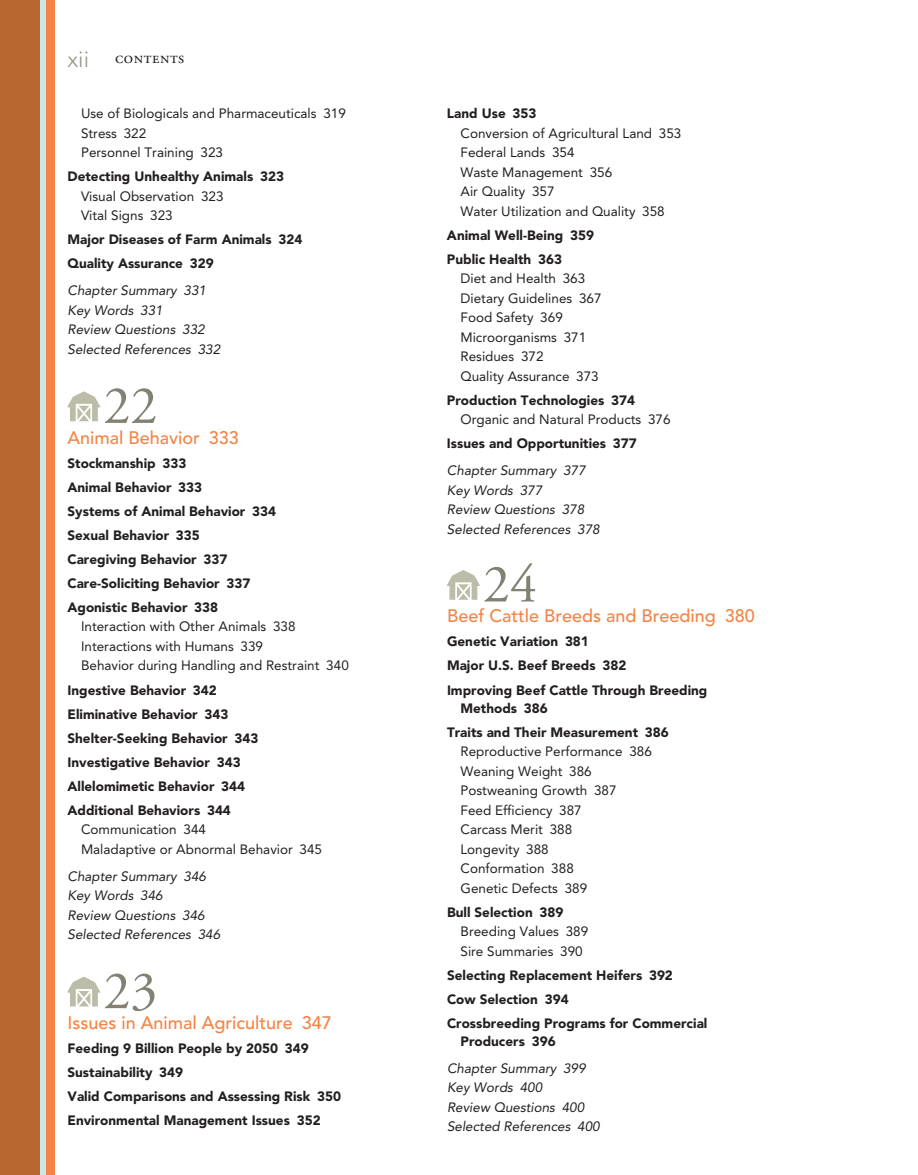
<style>
.page{position:relative;width:918px;height:1175px;background:#fff}
.page>*{position:absolute;margin:0;border:0;box-sizing:border-box;transform-origin:0 0}
.t1{font:54px "Adobe Garamond Pro";color:#828173}
.t2{font:300 22.5px "Avenir LT Std";color:#959384}
.t3{font:500 18px "Avenir LT Std";color:#f58345}
.t4{font:16.5px "Adobe Garamond Pro";letter-spacing:.035em;color:#231f20}
.t5{font:900 13.5px/24px "Avenir LT Std";color:#231f20}
.t6{font:13.5px/19.5px "Avenir LT Std";color:#231f20}
.t7{font:italic 13.5px/19.5px "Avenir LT Std";color:#231f20}
</style>
<div class="page">
<div style="left:0;top:0;width:55px;height:1174px;background:#f58345"></div>
<div style="left:0;top:0;width:46px;height:1174px;background:#c9e8e6"></div>
<div style="left:0;top:0;width:40px;height:1174px;background:#b96730"></div>
<svg style="left:67px;top:391px;width:34px;height:30px"></svg>
<svg style="left:67px;top:976px;width:34px;height:30px"></svg>
<svg style="left:447px;top:570px;width:33px;height:30px"></svg>
<p class="t2" style="left:68px;top:46px;width:23px">xii</p>
<p class="t4" style="left:115px;top:48px;width:71px">contents</p>
<p class="t6" style="left:81px;top:104px;width:266px">Use of Biologicals and Pharmaceuticals 319<br>Stress 322<br>Personnel Training 323</p>
<p class="t5" style="left:68px;top:164px;width:218px">Detecting Unhealthy Animals 323</p>
<p class="t6" style="left:81px;top:186px;width:144px">Visual Observation 323<br>Vital Signs 323</p>
<p class="t5" style="left:67px;top:227px;width:236px">Major Diseases of Farm Animals 324<br>Quality Assurance 329</p>
<p class="t7" style="left:68px;top:281px;width:154px">Chapter Summary 331<br>Key Words 331<br>Review Questions 332<br>Selected References 332</p>
<h1 class="t1" style="left:103px;top:373px;width:55px">22</h1>
<h3 class="t3" style="left:68px;top:427px;width:173px">Animal Behavior 333</h3>
<p class="t5" style="left:67px;top:451px;width:210px">Stockmanship 333<br>Animal Behavior 333<br>Systems of Animal Behavior 334<br>Sexual Behavior 335<br>Caregiving Behavior 337<br>Care-Soliciting Behavior 337<br>Agonistic Behavior 338</p>
<p class="t6" style="left:81px;top:617px;width:269px">Interaction with Other Animals 338<br>Interactions with Humans 339<br>Behavior during Handling and Restraint 340</p>
<p class="t5" style="left:67px;top:677px;width:192px">Ingestive Behavior 342<br>Eliminative Behavior 343<br>Shelter-Seeking Behavior 343<br>Investigative Behavior 343<br>Allelomimetic Behavior 344<br>Additional Behaviors 344</p>
<p class="t6" style="left:81px;top:819px;width:243px">Communication 344<br>Maladaptive or Abnormal Behavior 345</p>
<p class="t7" style="left:68px;top:866px;width:154px">Chapter Summary 346<br>Key Words 346<br>Review Questions 346<br>Selected References 346</p>
<h1 class="t1" style="left:103px;top:958px;width:55px">23</h1>
<h3 class="t3" style="left:68px;top:1012px;width:266px">Issues in Animal Agriculture 347</h3>
<p class="t5" style="left:68px;top:1036px;width:275px">Feeding 9 Billion People by 2050 349<br>Sustainability 349<br>Valid Comparisons and Assessing Risk 350<br>Environmental Management Issues 352</p>
<p class="t5" style="left:447px;top:101px;width:91px">Land Use 353</p>
<p class="t6" style="left:460px;top:123px;width:222px">Conversion of Agricultural Land 353<br>Federal Lands 354<br>Waste Management 356<br>Air Quality 357<br>Water Utilization and Quality 358</p>
<p class="t5" style="left:447px;top:223px;width:149px">Animal Well-Being 359<br>Public Health 363</p>
<p class="t6" style="left:460px;top:269px;width:143px">Diet and Health 363<br>Dietary Guidelines 367<br>Food Safety 369<br>Microorganisms 371<br>Residues 372<br>Quality Assurance 373</p>
<p class="t5" style="left:447px;top:388px;width:190px">Production Technologies 374</p>
<p class="t6" style="left:460px;top:410px;width:212px">Organic and Natural Products 376</p>
<p class="t5" style="left:447px;top:431px;width:191px">Issues and Opportunities 377</p>
<p class="t7" style="left:447px;top:461px;width:154px">Chapter Summary 377<br>Key Words 377<br>Review Questions 378<br>Selected References 378</p>
<h1 class="t1" style="left:483px;top:552px;width:55px">24</h1>
<h3 class="t3" style="left:447px;top:606px;width:309px">Beef Cattle Breeds and Breeding 380</h3>
<p class="t5" style="left:447px;top:629px;width:262px">Genetic Variation 381<br>Major U.S. Beef Breeds 382<br>Improving Beef Cattle Through Breeding</p>
<p class="t5" style="left:447px;top:695px;width:223px;text-indent:14px">Methods 386<br>Traits and Their Measurement 386</p>
<p class="t6" style="left:460px;top:741px;width:193px">Reproductive Performance 386<br>Weaning Weight 386<br>Postweaning Growth 387<br>Feed Efficiency 387<br>Carcass Merit 388<br>Longevity 388<br>Conformation 388<br>Genetic Defects 389</p>
<p class="t5" style="left:447px;top:899px;width:118px">Bull Selection 389</p>
<p class="t6" style="left:460px;top:921px;width:129px">Breeding Values 389<br>Sire Summaries 390</p>
<p class="t5" style="left:447px;top:962px;width:262px">Selecting Replacement Heifers 392<br>Cow Selection 394<br>Crossbreeding Programs for Commercial</p>
<p class="t5" style="left:460px;top:1028px;width:97px">Producers 396</p>
<p class="t7" style="left:447px;top:1058px;width:154px">Chapter Summary 399<br>Key Words 400<br>Review Questions 400<br>Selected References 400</p>
</div>
